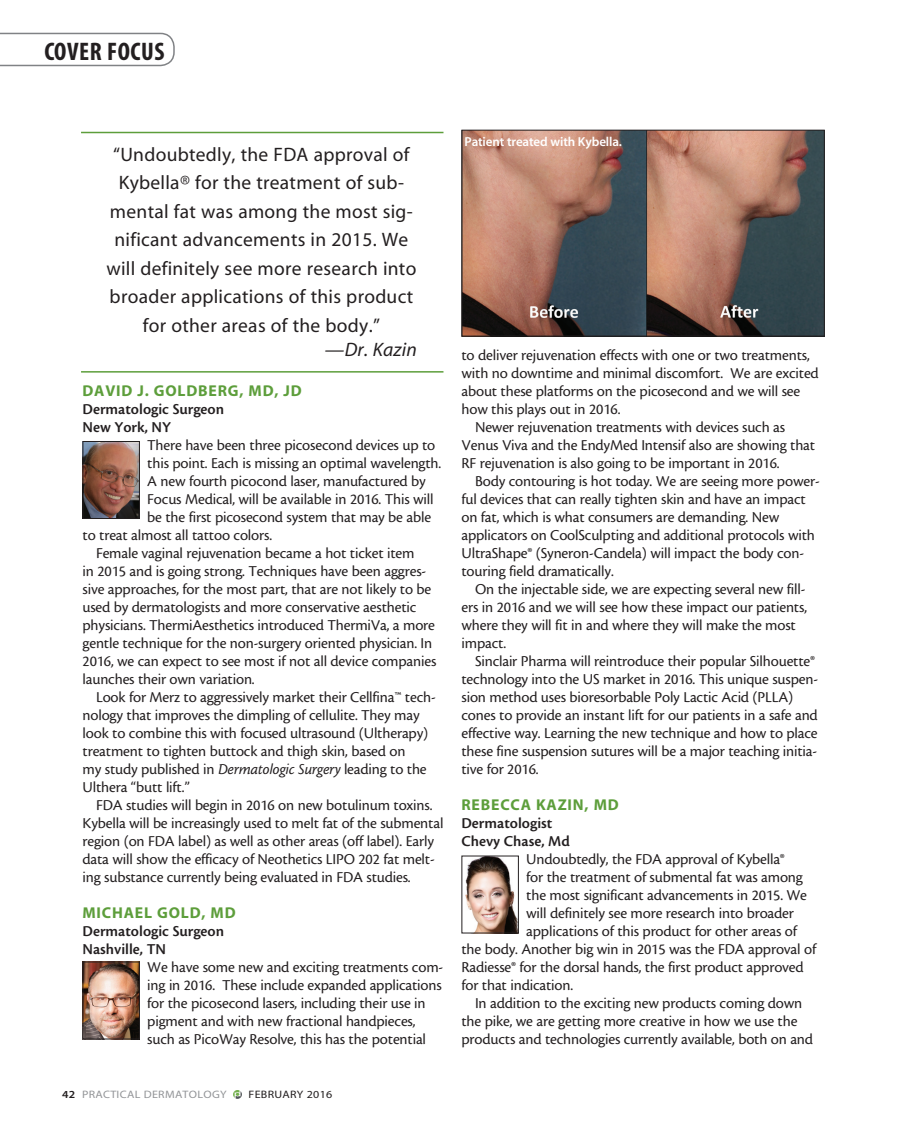
<style>
.page{position:relative;width:905px;height:1134px;background:#fff}
.page>*{position:absolute;margin:0;border:0;box-sizing:border-box;transform-origin:0 0}
.t1{font:25.5px "Myriad MM 700 300";letter-spacing:.02em;color:#231f20}
.pullquote{font:19.5px/28.5px "Myriad MM 400 600";letter-spacing:.015em;color:#231f20;text-align:center}
.pullquote_name{font:19.5px "Myriad MM It 400 600";letter-spacing:.015em;color:#231f20}
.body{font:15.75px/18px "Cronos MM 408 10";letter-spacing:-.01em;color:#231f20}
.Subhead_2{font:15.75px "Cronos MM 574 10";color:#231f20}
.subhead{font:15.75px "Myriad MM 700 600";letter-spacing:.05em;color:#5d9e3b}
.t2{font:13.05px "Myriad MM 565 600";letter-spacing:-.01em;color:#fff}
.t3{font:10.8px "Myriad MM 400 600";letter-spacing:.025em;color:#939598;scale:1.11 1}
.t4{font:10.8px "Myriad MM 400 600";letter-spacing:.025em;color:#231f20;scale:1.11 1}
.s1{font-family:"Cronos MM It 408 10"}
.s2{font-family:"Myriad MM 565 600";color:#231f20}
</style>
<div class="page">
<svg style="left:233px;top:1090px;width:9px;height:9px"></svg>
<svg style="left:0;top:33px;width:175px;height:33px"></svg>
<hr style="left:81px;top:132px;width:362px;height:1px;background:#5d9e3b">
<hr style="left:81px;top:371px;width:362px;height:2px;background:#5d9e3b">
<img style="left:84px;top:964px;width:54px;height:73px">
<div style="left:82px;top:962px;width:58px;height:77px;border:1px solid #231f20"></div>
<img style="left:465px;top:858px;width:51px;height:73px">
<div style="left:461px;top:856px;width:57px;height:77px;border:1px solid #231f20"></div>
<img style="left:84px;top:443px;width:54px;height:74px">
<div style="left:82px;top:441px;width:58px;height:78px;border:1px solid #231f20"></div>
<img style="left:463px;top:132px;width:359px;height:202px">
<div style="left:461px;top:130px;width:363px;height:206px;border:1px solid #231f20"></div>
<h1 class="t1" style="left:44px;top:39px;width:121px">COVER FOCUS</h1>
<p class="pullquote" style="left:106px;top:141px;width:311px">“Undoubtedly, the FDA approval of Kybella® for the treatment of sub&shy;mental fat was among the most sig&shy;nificant advancements in 2015. We will definitely see more research into broader applications of this product for other areas of the body.”</p>
<p class="pullquote_name" style="left:325px;top:340px;width:94px">—Dr. Kazin</p>
<p class="subhead" style="left:82px;top:383px;width:221px">DAVID J. GOLDBERG, MD, JD</p>
<p class="Subhead_2" style="left:82px;top:401px;width:143px">Dermatologic Surgeon</p>
<p class="Subhead_2" style="left:82px;top:419px;width:90px">New York, NY</p>
<p class="body" style="left:147px;top:436px;width:289px">There have been three picosecond devices up to</p>
<p class="body" style="left:147px;top:454px;width:295px">this point. Each is missing an optimal wavelength.</p>
<p class="body" style="left:147px;top:472px;width:280px">A new fourth picocond laser, manufactured by</p>
<p class="body" style="left:147px;top:490px;width:288px">Focus Medical, will be available in 2016. This will</p>
<p class="body" style="left:147px;top:508px;width:285px">be the first picosecond system that may be able</p>
<p class="body" style="left:82px;top:526px;width:191px">to treat almost all tattoo colors.</p>
<p class="body" style="left:82px;top:544px;width:355px;text-indent:14px">Female vaginal rejuvenation became a hot ticket item<br>in 2015 and is going strong. Techniques have been aggres&shy;sive approaches, for the most part, that are not likely to be used by dermatologists and more conservative aesthetic physicians. ThermiAesthetics introduced ThermiVa, a more gentle technique for the non-surgery oriented physician. In 2016, we can expect to see most if not all device companies launches their own variation.</p>
<p class="body" style="left:82px;top:688px;width:355px;text-indent:14px">Look for Merz to aggressively market their Cellfina™ tech&shy;nology that improves the dimpling of cellulite. They may look to combine this with focused ultrasound (Ultherapy) treatment to tighten buttock and thigh skin, based on<br>my study published in <span class="s1">Dermatologic Surgery</span> leading to the Ulthera “butt lift.”</p>
<p class="body" style="left:82px;top:796px;width:362px;text-indent:14px">FDA studies will begin in 2016 on new botulinum toxins.<br>Kybella will be increasingly used to melt fat of the submental region (on FDA label) as well as other areas (off label). Early data will show the efficacy of Neothetics LIPO 202 fat melt&shy;ing substance currently being evaluated in FDA studies.</p>
<p class="subhead" style="left:82px;top:905px;width:155px">MICHAEL GOLD, MD</p>
<p class="Subhead_2" style="left:82px;top:923px;width:143px">Dermatologic Surgeon</p>
<p class="Subhead_2" style="left:82px;top:941px;width:85px">Nashville, TN</p>
<p class="body" style="left:147px;top:958px;width:297px">We have some new and exciting treatments com&shy;ing in 2016. These include expanded applications for the picosecond lasers, including their use in pigment and with new fractional handpieces, such as PicoWay Resolve, this has the potential</p>
<p class="t3" style="left:62px;top:1089px;width:149px"><span class="s2">42</span> PRACTICAL DERMATOLOGY</p>
<p class="t4" style="left:248px;top:1089px;width:77px">FEBRUARY 2016</p>
<p class="t2" style="left:464px;top:135px;width:159px">Patient treated with Kybella.</p>
<p class="body" style="left:461px;top:346px;width:359px">to deliver rejuvenation effects with one or two treatments, with no downtime and minimal discomfort. We are excited about these platforms on the picosecond and we will see how this plays out in 2016.</p>
<p class="body" style="left:461px;top:418px;width:355px;text-indent:14px">Newer rejuvenation treatments with devices such as<br>Venus Viva and the EndyMed Intensif also are showing that<br>RF rejuvenation is also going to be important in 2016.</p>
<p class="body" style="left:461px;top:472px;width:360px;text-indent:14px">Body contouring is hot today. We are seeing more power&shy;ful devices that can really tighten skin and have an impact on fat, which is what consumers are demanding. New applicators on CoolSculpting and additional protocols with UltraShape® (Syneron-Candela) will impact the body con&shy;touring field dramatically.</p>
<p class="body" style="left:461px;top:580px;width:347px;text-indent:14px">On the injectable side, we are expecting several new fill&shy;ers in 2016 and we will see how these impact our patients, where they will fit in and where they will make the most impact.</p>
<p class="body" style="left:461px;top:652px;width:358px;text-indent:14px">Sinclair Pharma will reintroduce their popular Silhouette® technology into the US market in 2016. This unique suspen&shy;sion method uses bioresorbable Poly Lactic Acid (PLLA) cones to provide an instant lift for our patients in a safe and effective way. Learning the new technique and how to place these fine suspension sutures will be a major teaching initia&shy;tive for 2016.</p>
<p class="subhead" style="left:461px;top:797px;width:159px">REBECCA KAZIN, MD</p>
<p class="Subhead_2" style="left:461px;top:815px;width:92px">Dermatologist</p>
<p class="Subhead_2" style="left:461px;top:833px;width:110px">Chevy Chase, Md</p>
<p class="body" style="left:526px;top:850px;width:260px">Undoubtedly, the FDA approval of Kybella®</p>
<p class="body" style="left:526px;top:868px;width:278px">for the treatment of submental fat was among</p>
<p class="body" style="left:526px;top:886px;width:282px">the most significant advancements in 2015. We</p>
<p class="body" style="left:526px;top:904px;width:269px">will definitely see more research into broader</p>
<p class="body" style="left:526px;top:922px;width:272px">applications of this product for other areas of</p>
<p class="body" style="left:461px;top:940px;width:356px">the body. Another big win in 2015 was the FDA approval of</p>
<p class="body" style="left:461px;top:958px;width:344px">Radiesse® for the dorsal hands, the first product approved</p>
<p class="body" style="left:461px;top:976px;width:113px">for that indication.</p>
<p class="body" style="left:461px;top:994px;width:353px;text-indent:14px">In addition to the exciting new products coming down the pike, we are getting more creative in how we use the products and technologies currently available, both on and</p>
</div>
